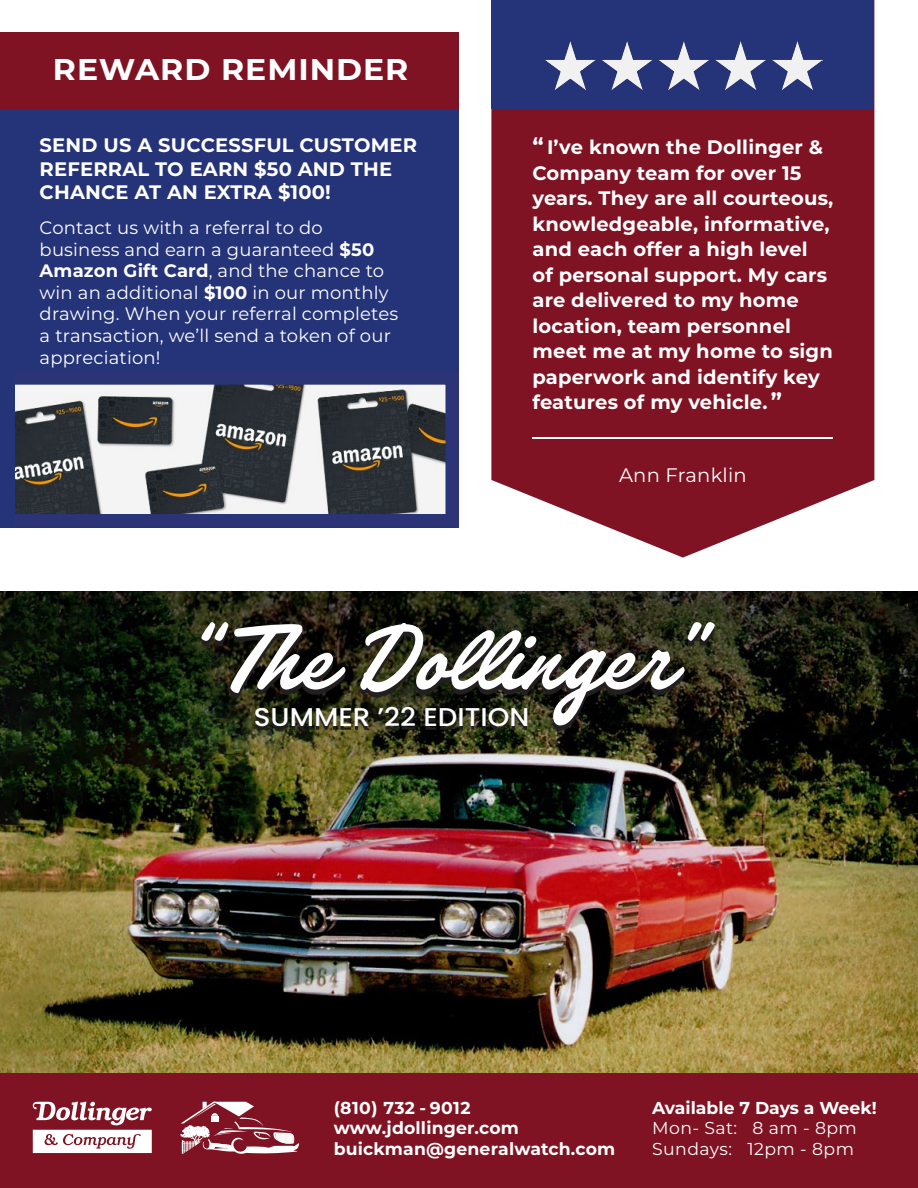
<style>
.page{position:relative;width:918px;height:1188px;background:#fff}
.page>*{position:absolute;margin:0;border:0;box-sizing:border-box;transform-origin:0 0}
.t1{font:98.25px "Filmotype Keynote";color:#fff;scale:1.08 1}
.t2{font:700 30px "Montserrat";letter-spacing:.03em;color:#fff;scale:1.05 1}
.t3{font:500 25.65px "Poppins";color:#fff;scale:1.08 1}
._02_Article_Title{font:700 19.5px/25.5px "Montserrat";letter-spacing:.01em;color:#fff}
.t4{font:19.5px "Montserrat";letter-spacing:.01em;color:#fff}
.t5{font:18px/21.6px "Montserrat";letter-spacing:.01em;color:#fff}
._05_body_text{font:700 17.25px "Montserrat";letter-spacing:.01em;color:#fff}
._05_body_text-2{font:17.25px "Montserrat";letter-spacing:.025em;color:#fff}
.s1{font-weight:700}
.s2{font-size:22.5px}
.s3{font-size:101.1px}
.s4{font-size:109.05px}
</style>
<div class="page">
<img style="left:0;top:592px;width:918px;height:482px">
<div style="left:0;top:110px;width:459px;height:418px;background:#253378"></div>
<div style="left:0;top:32px;width:459px;height:78px;background:#801323"></div>
<svg style="left:201px;top:627px;width:514px;height:104px;background:#201f14"></svg>
<svg style="left:255px;top:710px;width:272px;height:19px;background:#282819"></svg>
<div style="left:0;top:1074px;width:918px;height:114px;background:#801323"></div>
<img style="left:15px;top:386px;width:429px;height:127px">
<div style="left:0;top:371px;width:459px;height:157px;border:14px solid #2a3476"></div>
<svg style="left:33px;top:1102px;width:119px;height:51px"></svg>
<svg style="left:180px;top:1102px;width:119px;height:52px"></svg>
<div style="left:0;top:197px;width:15px;height:331px;background:#253378"></div>
<svg style="left:491px;top:108px;width:383px;height:450px;background:#8b2837"></svg>
<div style="left:491px;top:0;width:383px;height:108px;background:#253378"></div>
<img style="left:545px;top:41px;width:278px;height:50px">
<hr style="left:532px;top:438px;width:301px;height:1px;background:#fff">
<p class="t2" style="left:53px;top:48px;width:340px">REWARD REMINDER</p>
<p class="_02_Article_Title" style="left:40px;top:133px;width:379px;line-height:23.4px">SEND US A SUCCESSFUL CUSTOMER<br>REFERRAL TO EARN $50 AND THE<br>CHANCE AT AN EXTRA $100!</p>
<p class="t5" style="left:40px;top:216px;width:360px">Contact us with a referral to do business and earn a guaranteed <span class="s1">$50<br>Amazon Gift Card</span>, and the chance to win an additional <span class="s1">$100</span> in our monthly drawing. When your referral completes a transaction, we’ll send a token of our appreciation!</p>
<p class="_02_Article_Title" style="left:532px;top:133px;width:292px"><span class="s2">“</span> I’ve known the Dollinger &amp;</p>
<p class="_02_Article_Title" style="left:532px;top:159px;width:302px">Company team for over 15 years. They are all courteous, knowledgeable, informative, and each offer a high level<br>of personal support. My cars are delivered to my home location, team personnel meet me at my home to sign paperwork and identify key features of my vehicle. <span class="s2">”</span></p>
<p class="t4" style="left:619px;top:462px;width:129px">Ann Franklin</p>
<p class="t1" style="left:176px;top:597px;width:482px">“ The <span class="s3">D</span>ollin<span class="s4">g</span>er”</p>
<p class="t3" style="left:254px;top:702px;width:256px">SUMMER ’22 EDITION</p>
<p class="_05_body_text" style="left:334px;top:1095px;width:138px">(810) 732 - 9012</p>
<p class="_05_body_text" style="left:334px;top:1116px;width:187px">www.jdollinger.com</p>
<p class="_05_body_text" style="left:334px;top:1137px;width:283px">buickman@generalwatch.com</p>
<p class="_05_body_text" style="left:652px;top:1095px;width:226px">Available 7 Days a Week!</p>
<p class="_05_body_text-2" style="left:652px;top:1116px;width:206px">Mon- Sat: 8 am - 8pm</p>
<p class="_05_body_text-2" style="left:652px;top:1137px;width:203px">Sundays: 12pm - 8pm</p>
</div>
